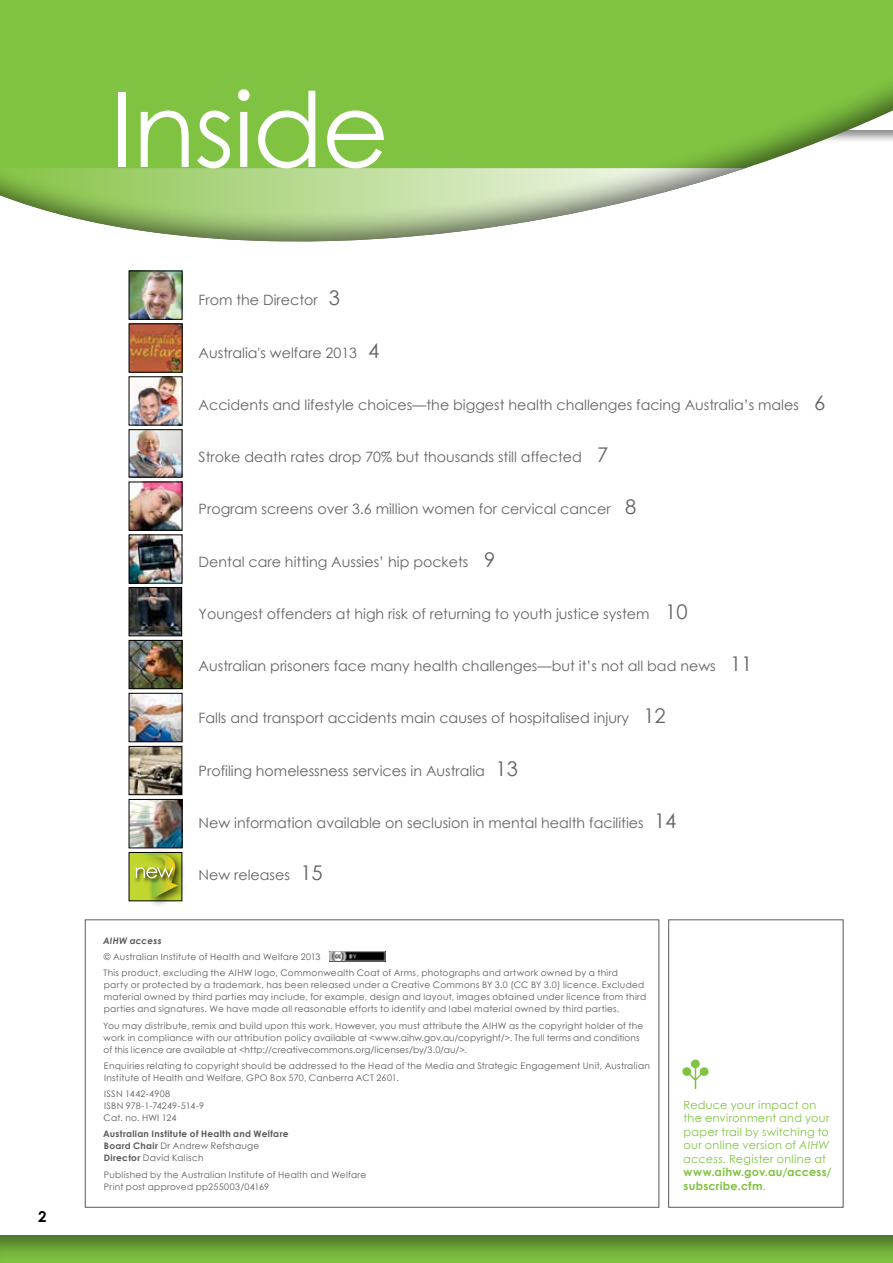
<style>
.page{position:relative;width:893px;height:1263px;background:#fff}
.page>*{position:absolute;margin:0;border:0;box-sizing:border-box;transform-origin:0 0}
.t1{font:103.5px "Century Gothic";letter-spacing:-.015em;color:#fff}
.t2{font:82.05px "Century Gothic";color:#fff}
.t3{font:700 15px "Century Gothic";color:#000}
.t4{font:14.25px "Century Gothic";color:#636466}
.t5{font:11.25px/13.5px "Century Gothic";letter-spacing:.025em;color:#80c342}
.t6{font:9px/12px "Century Gothic";letter-spacing:.03em;color:#58595b}
.t7{font:700 9px/12px "Century Gothic";letter-spacing:.035em;color:#58595b}
.t8{font:italic 700 9px "Century Gothic";letter-spacing:.025em;color:#58595b}
.s1{font-size:20.25px}
.s2{font-weight:400}
.s3{font-style:italic}
.s4{font-weight:700}
</style>
<div class="page">
<img style="left:131px;top:537px;width:49px;height:44px">
<img style="left:131px;top:589px;width:49px;height:45px">
<div style="left:129px;top:587px;width:53px;height:49px;border:1px solid #000"></div>
<img style="left:131px;top:326px;width:49px;height:44px">
<img style="left:131px;top:379px;width:49px;height:44px">
<img style="left:131px;top:484px;width:49px;height:44px">
<img style="left:131px;top:284px;width:49px;height:33px">
<img style="left:330px;top:951px;width:56px;height:10px">
<div style="left:85px;top:919px;width:574px;height:288px;border:1px solid #58595b"></div>
<div style="left:668px;top:919px;width:175px;height:288px;border:1px solid #58595b"></div>
<img style="left:131px;top:748px;width:49px;height:45px">
<div style="left:129px;top:746px;width:53px;height:49px;border:1px solid #000"></div>
<div style="left:130px;top:849px;width:58px;height:60px;background:#000;opacity:.7"></div>
<img style="left:131px;top:431px;width:49px;height:44px">
<div style="left:129px;top:429px;width:53px;height:48px;border:1px solid #000"></div>
<svg style="left:0;top:0;width:893px;height:284px;fill:#80c342"></svg>
<div style="left:134px;top:866px;width:45px;height:18px;background:#000;opacity:.9"></div>
<svg style="left:132px;top:854px;width:46px;height:44px;background:#acbd36"></svg>
<img style="left:131px;top:642px;width:49px;height:45px">
<div style="left:129px;top:640px;width:53px;height:49px;border:1px solid #000"></div>
<img style="left:682px;top:1059px;width:27px;height:30px">
<img style="left:131px;top:695px;width:49px;height:45px">
<div style="left:129px;top:693px;width:53px;height:49px;border:1px solid #000"></div>
<img style="left:131px;top:801px;width:49px;height:45px">
<div style="left:129px;top:799px;width:53px;height:49px;border:1px solid #000"></div>
<div style="left:0;top:1227px;width:893px;height:36px;background:#000;opacity:.49"></div>
<h3 class="t3" style="left:38px;top:1205px;width:10px">2</h3>
<h1 class="t1" style="left:110px;top:57px;width:281px">Inside</h1>
<h2 class="t2" style="left:100px;top:90px;width:228px">Inside</h2>
<h3 class="t4" style="left:199px;top:290px;width:143px">From the Director <span class="s1">3</span></h3>
<h3 class="t4" style="left:199px;top:342px;width:182px">Australia's welfare 2013 <span class="s1">4</span></h3>
<h3 class="t4" style="left:199px;top:395px;width:628px">Accidents and lifestyle choices—the biggest health challenges facing Australia’s males <span class="s1">6</span></h3>
<h3 class="t4" style="left:199px;top:447px;width:411px">Stroke death rates drop 70% but thousands still affected <span class="s1">7</span></h3>
<h3 class="t4" style="left:199px;top:499px;width:439px">Program screens over 3.6 million women for cervical cancer <span class="s1">8</span></h3>
<h3 class="t4" style="left:199px;top:551px;width:298px">Dental care hitting Aussies’ hip pockets <span class="s1">9</span></h3>
<h3 class="t4" style="left:199px;top:604px;width:490px">Youngest offenders at high risk of returning to youth justice system <span class="s1">10</span></h3>
<h3 class="t4" style="left:199px;top:656px;width:555px">Australian prisoners face many health challenges—but it’s not all bad news <span class="s1">11</span></h3>
<h3 class="t4" style="left:199px;top:708px;width:469px">Falls and transport accidents main causes of hospitalised injury <span class="s1">12</span></h3>
<h3 class="t4" style="left:199px;top:760px;width:321px">Profiling homelessness services in Australia <span class="s1">13</span></h3>
<h3 class="t4" style="left:199px;top:813px;width:479px">New information available on seclusion in mental health facilities <span class="s1">14</span></h3>
<h3 class="t4" style="left:199px;top:865px;width:126px">New releases <span class="s1">15</span></h3>
<p class="t8" style="left:103px;top:934px;width:60px">AIHW access</p>
<p class="t6" style="left:104px;top:948px;width:516px;line-height:16.2px">© Australian Institute of Health and Welfare 2013<br>This product, excluding the AIHW logo, Commonwealth Coat of Arms, photographs and artwork owned by a third</p>
<p class="t6" style="left:104px;top:979px;width:544px">party or protected by a trademark, has been released under a Creative Commons BY 3.0 (CC BY 3.0) licence. Excluded material owned by third parties may include, for example, design and layout, images obtained under licence from third parties and signatures. We have made all reasonable efforts to identify and label material owned by third parties.</p>
<p class="t6" style="left:103px;top:1019px;width:542px">You may distribute, remix and build upon this work. However, you must attribute the AIHW as the copyright holder of the work in compliance with our attribution policy available at &lt;www.aihw.gov.au/copyright/&gt;. The full terms and conditions of this licence are available at &lt;http://creativecommons.org/licenses/by/3.0/au/&gt;.</p>
<p class="t6" style="left:104px;top:1059px;width:547px">Enquiries relating to copyright should be addressed to the Head of the Media and Strategic Engagement Unit, Australian<br>Institute of Health and Welfare, GPO Box 570, Canberra ACT 2601.</p>
<p class="t6" style="left:104px;top:1088px;width:102px">ISSN 1442-4908<br>ISBN 978-1-74249-514-9<br>Cat. no. HWI 124</p>
<p class="t7" style="left:103px;top:1128px;width:187px">Australian Institute of Health and Welfare<br>Board Chair <span class="s2">Dr Andrew Refshauge<br></span>Director <span class="s2">David Kalisch</span></p>
<p class="t6" style="left:104px;top:1168px;width:264px">Published by the Australian Institute of Health and Welfare<br>Print post approved pp255003/04169</p>
<p class="t5" style="left:684px;top:1097px;width:150px">Reduce your impact on the environment and your paper trail by switching to our online version of <span class="s3">AIHW access</span>. Register online at <span class="s4">www.aihw.gov.au/access/ subscribe.cfm</span>.</p>
</div>
